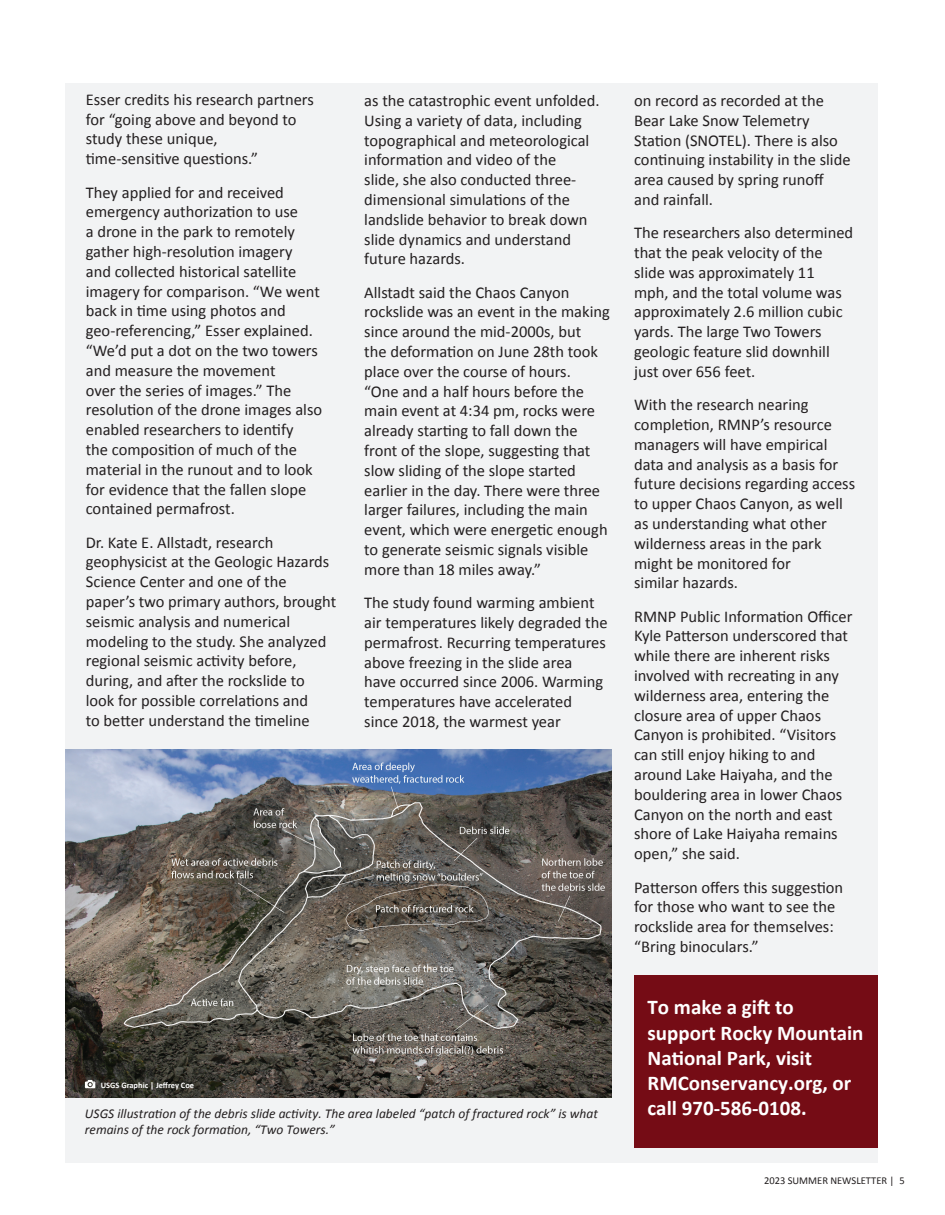
<style>
.page{position:relative;width:945px;height:1215px;background:#fff}
.page>*{position:absolute;margin:0;border:0;box-sizing:border-box;transform-origin:0 0}
.t1{font:700 21px/25.2px "Calibri";color:#fff}
.t2{font:16.5px/19.8px "Calibri";color:#231f20}
.t3{font:italic 13.5px/16.2px "Calibri";color:#231f20}
.t4{font:10.5px "Calibri";color:#231f20}
.t5{font:700 8.4px "Calibri";color:#fff}
</style>
<div class="page">
<div style="left:66px;top:83px;width:812px;height:1080px;background:#f2f3f4"></div>
<div style="left:634px;top:975px;width:244px;height:173px;background:#750c15"></div>
<img style="left:66px;top:750px;width:546px;height:347px">
<svg style="left:85px;top:1080px;width:10px;height:8px"></svg>
<p class="t2" style="left:86px;top:89px;width:230px">Esser credits his research partners for “going above and beyond to study these unique, time-sensitive questions.”</p>
<p class="t2" style="left:86px;top:181px;width:238px">They applied for and received emergency authorization to use<br>a drone in the park to remotely gather high-resolution imagery<br>and collected historical satellite imagery for comparison. “We went back in time using photos and geo-referencing,” Esser explained. “We’d put a dot on the two towers and measure the movement<br>over the series of images.” The resolution of the drone images also enabled researchers to identify<br>the composition of much of the material in the runout and to look for evidence that the fallen slope contained permafrost.</p>
<p class="t2" style="left:86px;top:532px;width:252px">Dr. Kate E. Allstadt, research geophysicist at the Geologic Hazards Science Center and one of the paper’s two primary authors, brought seismic analysis and numerical modeling to the study. She analyzed regional seismic activity before, during, and after the rockslide to look for possible correlations and<br>to better understand the timeline</p>
<p class="t2" style="left:364px;top:90px;width:237px">as the catastrophic event unfolded.<br>Using a variety of data, including topographical and meteorological information and video of the<br>slide, she also conducted three&shy;dimensional simulations of the landslide behavior to break down slide dynamics and understand future hazards.</p>
<p class="t2" style="left:364px;top:282px;width:247px">Allstadt said the Chaos Canyon rockslide was an event in the making since around the mid-2000s, but<br>the deformation on June 28th took place over the course of hours.<br>“One and a half hours before the main event at 4:34 pm, rocks were already starting to fall down the front of the slope, suggesting that slow sliding of the slope started earlier in the day. There were three larger failures, including the main event, which were energetic enough to generate seismic signals visible more than 18 miles away.”</p>
<p class="t2" style="left:364px;top:592px;width:245px">The study found warming ambient air temperatures likely degraded the permafrost. Recurring temperatures above freezing in the slide area have occurred since 2006. Warming temperatures have accelerated since 2018, the warmest year</p>
<p class="t5" style="left:101px;top:1080px;width:95px">USGS Graphic | Jeffrey Coe</p>
<p class="t3" style="left:85px;top:1105px;width:514px">USGS illustration of the debris slide activity. The area labeled “patch of fractured rock” is what remains of the rock formation, “Two Towers.”</p>
<p class="t2" style="left:634px;top:90px;width:218px">on record as recorded at the<br>Bear Lake Snow Telemetry<br>Station (SNOTEL). There is also continuing instability in the slide area caused by spring runoff and rainfall.</p>
<p class="t2" style="left:634px;top:222px;width:221px">The researchers also determined that the peak velocity of the slide was approximately 11 mph, and the total volume was approximately 2.6 million cubic yards. The large Two Towers geologic feature slid downhill just over 656 feet.</p>
<p class="t2" style="left:634px;top:394px;width:223px">With the research nearing completion, RMNP’s resource managers will have empirical data and analysis as a basis for future decisions regarding access to upper Chaos Canyon, as well as understanding what other wilderness areas in the park might be monitored for<br>similar hazards.</p>
<p class="t2" style="left:634px;top:606px;width:220px">RMNP Public Information Officer<br>Kyle Patterson underscored that while there are inherent risks involved with recreating in any wilderness area, entering the closure area of upper Chaos<br>Canyon is prohibited. “Visitors can still enjoy hiking to and around Lake Haiyaha, and the bouldering area in lower Chaos<br>Canyon on the north and east shore of Lake Haiyaha remains open,” she said.</p>
<p class="t2" style="left:634px;top:876px;width:211px">Patterson offers this suggestion for those who want to see the rockslide area for themselves: “Bring binoculars.”</p>
<p class="t1" style="left:648px;top:994px;width:217px">To make a gift to support Rocky Mountain<br>National Park, visit<br>RMConservancy.org, or call 970-586-0108.</p>
<p class="t4" style="left:764px;top:1174px;width:142px">2023 SUMMER NEWSLETTER | 5</p>
</div>
